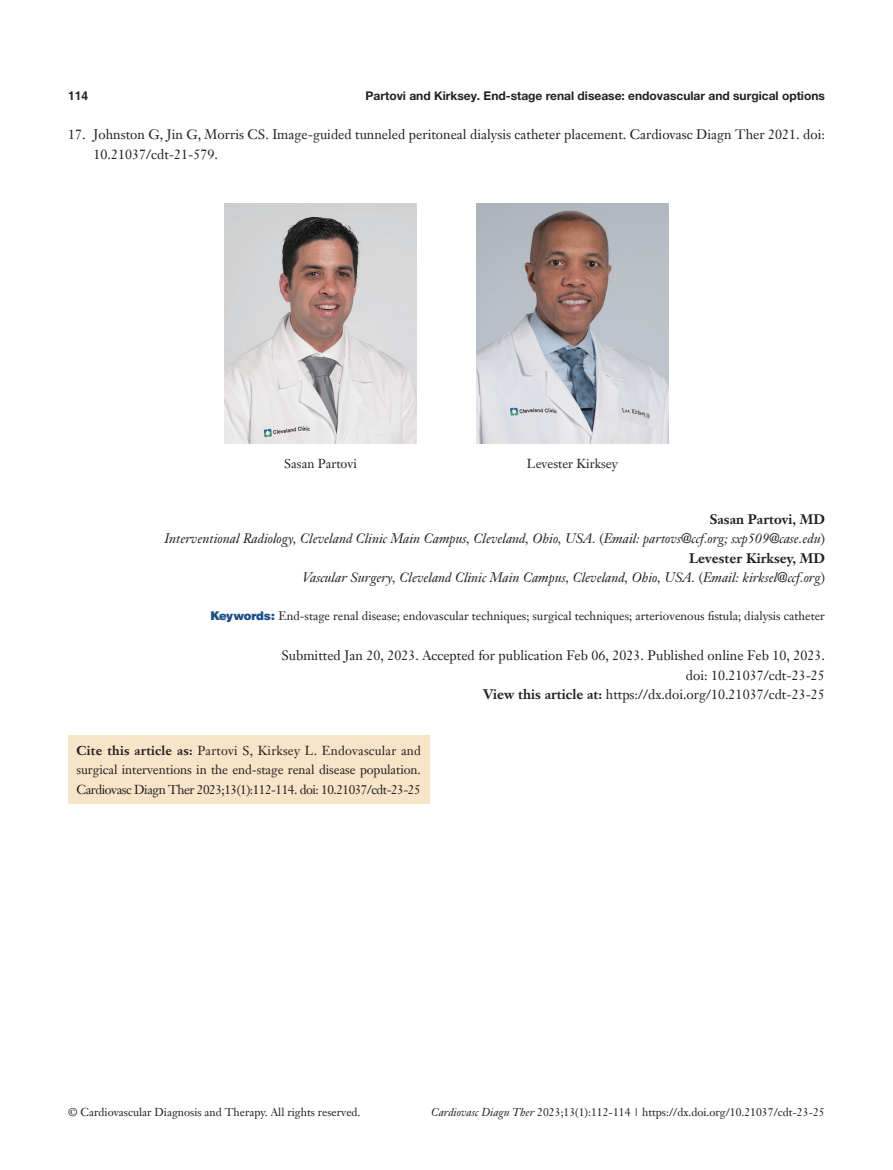
<style>
.page{position:relative;width:893px;height:1170px;background:#fff}
.page>*{position:absolute;margin:0;border:0;box-sizing:border-box;transform-origin:0 0}
.t1{font:13.5px/19.5px "Janson Text LT";color:#231f20}
.t2{font:italic 13.5px/19.5px "Janson Text LT";color:#231f20;text-align:right}
.t3{font:12.75px/19.5px "Janson Text LT";letter-spacing:-.035em;color:#231f20;text-align:justify}
.t4{font:12.75px "Janson Text LT";color:#231f20}
.t5{font:12px "Janson Text LT";color:#231f20}
.t6{font:700 12px "Helvetica Neue LT Pro";color:#231f20}
.t7{font:700 12px "Helvetica";color:#231f20}
.t8{font:11.25px "Janson Text LT";color:#231f20}
.s1{font-weight:700;font-style:normal}
.s2{font-style:normal}
.s3{font-family:"Helvetica AME";color:#1c5085}
.s4{font-weight:700}
.s5{font-style:italic}
</style>
<div class="page">
<div style="left:68px;top:735px;width:361px;height:69px;background:#f8e5c9"></div>
<img style="left:476px;top:203px;width:193px;height:240px">
<img style="left:224px;top:203px;width:193px;height:240px">
<p class="t7" style="left:68px;top:88px;width:22px">114</p>
<p class="t6" style="left:366px;top:88px;width:461px">Partovi and Kirksey. End-stage renal disease: endovascular and surgical options</p>
<p class="t1" style="left:94px;top:125px;width:733px;text-indent:-26px">17. Johnston G, Jin G, Morris CS. Image-guided tunneled peritoneal dialysis catheter placement. Cardiovasc Diagn Ther 2021. doi:<br>10.21037/cdt-21-579.</p>
<p class="t4" style="left:284px;top:455px;width:74px">Sasan Partovi</p>
<p class="t4" style="left:527px;top:455px;width:92px">Levester Kirksey</p>
<p class="t2" style="left:164px;top:509px;width:662px"><span class="s1">Sasan Partovi, MD<br></span>Interventional Radiology, Cleveland Clinic Main Campus, Cleveland, Ohio, USA. <span class="s2">(</span>Email: partovs@ccf.org; sxp509@case.edu<span class="s2">)<br></span><span class="s1">Levester Kirksey, MD<br></span>Vascular Surgery, Cleveland Clinic Main Campus, Cleveland, Ohio, USA. <span class="s2">(</span>Email: kirksel@ccf.org<span class="s2">)</span></p>
<p class="t5" style="left:210px;top:608px;width:616px"><span class="s3">Keywords:</span> End-stage renal disease; endovascular techniques; surgical techniques; arteriovenous fistula; dialysis catheter</p>
<p class="t1" style="left:281px;top:645px;width:545px;text-align:right">Submitted Jan 20, 2023. Accepted for publication Feb 06, 2023. Published online Feb 10, 2023. doi: 10.21037/cdt-23-25<br><span class="s4">View this article at:</span> https://dx.doi.org/10.21037/cdt-23-25</p>
<p class="t3" style="left:77px;top:740px;width:346px"><span class="s4">Cite this article as:</span> Partovi S, Kirksey L. Endovascular and surgical interventions in the end-stage renal disease population.<br>Cardiovasc Diagn Ther 2023;13(1):112-114. doi: 10.21037/cdt-23-25</p>
<p class="t8" style="left:68px;top:1104px;width:294px">© Cardiovascular Diagnosis and Therapy. All rights reserved.</p>
<p class="t8" style="left:431px;top:1104px;width:395px"><span class="s5">Cardiovasc Diagn Ther</span> 2023;13(1):112-114 | https://dx.doi.org/10.21037/cdt-23-25</p>
</div>
